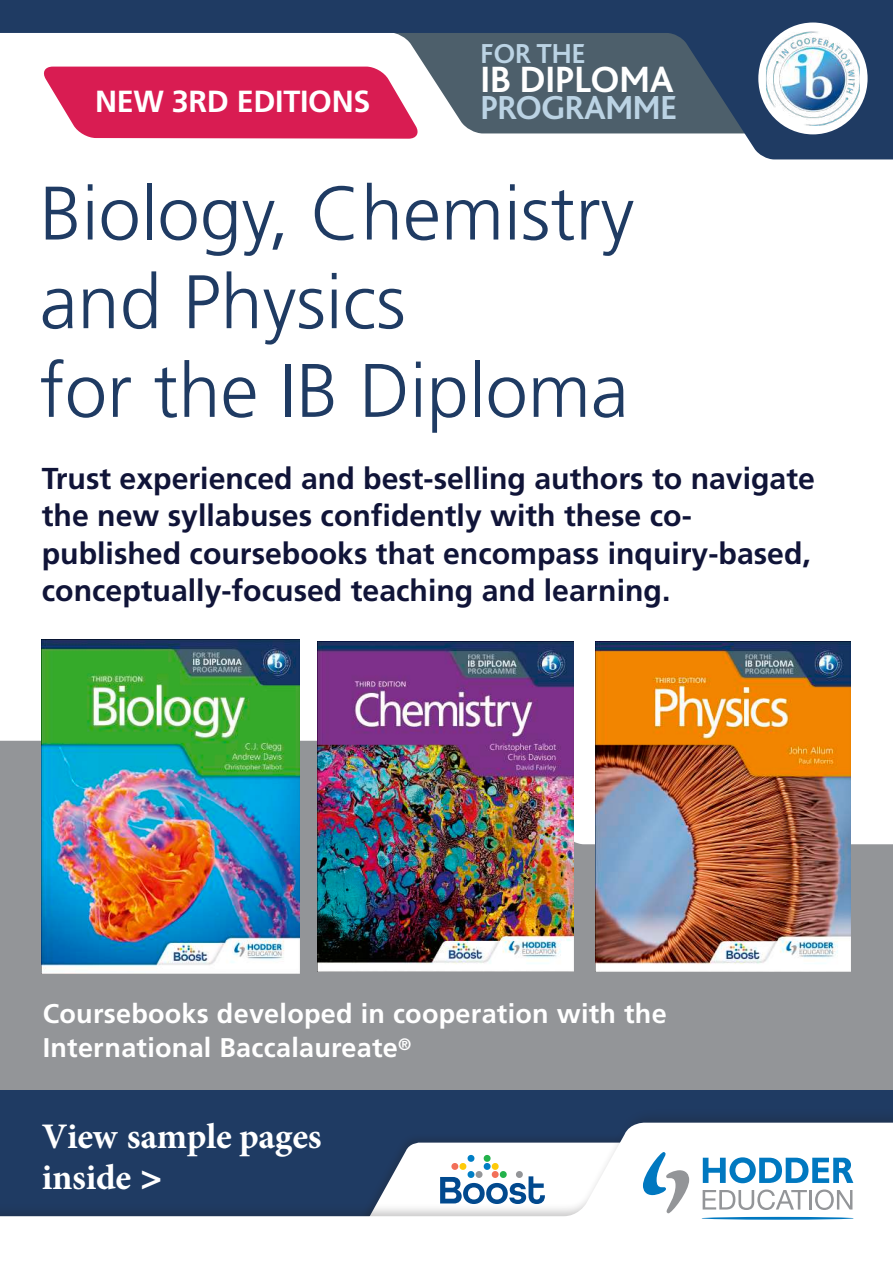
<style>
.page{position:relative;width:893px;height:1263px;background:#fff}
.page>*{position:absolute;margin:0;border:0;box-sizing:border-box;transform-origin:0 0}
.t1{font:300 75.75px/88.7px "Frutiger";color:#1f3b63}
.t2{font:700 38.25px "Bliss";color:#fff}
.t3{font:700 36px/41.2px "Minion Pro";letter-spacing:-.01em;color:#fff}
.t4{font:700 34.8px "Bliss";letter-spacing:-.01em;color:#bbd3e4}
.t5{font:700 30.6px "Frutiger";letter-spacing:-.01em;color:#fff}
.t6{font:700 30.15px/37.3px "Frutiger";color:#101438}
.t7{font:700 28.65px "Bliss";color:#bbd3e4}
.t8{font:700 27px/34.5px "Frutiger";letter-spacing:.01em;color:#fff}
.s1{font-family:"Frutiger"}
</style>
<div class="page">
<div style="left:0;top:0;width:893px;height:1230px;background:#939598"></div>
<div style="left:0;top:1091px;width:893px;height:172px;background:#1f3b63"></div>
<div style="left:0;top:159px;width:893px;height:685px;background:#fff"></div>
<svg style="left:0;top:0;width:893px;height:159px;background:#78879a"></svg>
<img style="left:42px;top:640px;width:257px;height:333px">
<img style="left:318px;top:641px;width:255px;height:331px">
<img style="left:595px;top:641px;width:255px;height:331px">
<div style="left:758px;top:23px;width:110px;height:111px;background:#fff;border-radius:50%"></div>
<img style="left:766px;top:31px;width:94px;height:95px">
<div style="left:0;top:1109px;width:893px;height:154px;background:#231f20;opacity:.25"></div>
<svg style="left:0;top:1123px;width:893px;height:140px"></svg>
<svg style="left:344px;top:1142px;width:509px;height:120px;background:#dce4ec"></svg>
<hr style="left:701px;top:1217px;width:153px;height:3px;background:#0078c0;border-radius:50%">
<svg style="left:42px;top:67px;width:378px;height:72px;background:#dd3464"></svg>
<p class="t5" style="left:95px;top:83px;width:277px">NEW 3RD EDITIONS</p>
<p class="t7" style="left:480px;top:39px;width:107px">FOR THE</p>
<p class="t2" style="left:480px;top:60px;width:195px">IB DIPLOMA</p>
<p class="t4" style="left:480px;top:90px;width:198px">PROGRAMME</p>
<h1 class="t1" style="left:40px;top:170px;width:596px">Biology, Chemistry and Physics<br>for the IB Diploma</h1>
<p class="t6" style="left:42px;top:460px;width:775px">Trust experienced and best-selling authors to navigate the new syllabuses confidently with these co&shy;published coursebooks that encompass inquiry-based, conceptually-focused teaching and learning.</p>
<p class="t8" style="left:43px;top:996px;width:625px">Coursebooks developed in cooperation with the<br>International Baccalaureate<sup>®</sup></p>
<p class="t3" style="left:42px;top:1115px;width:281px">View sample pages inside <span class="s1">&gt;</span></p>
</div>
